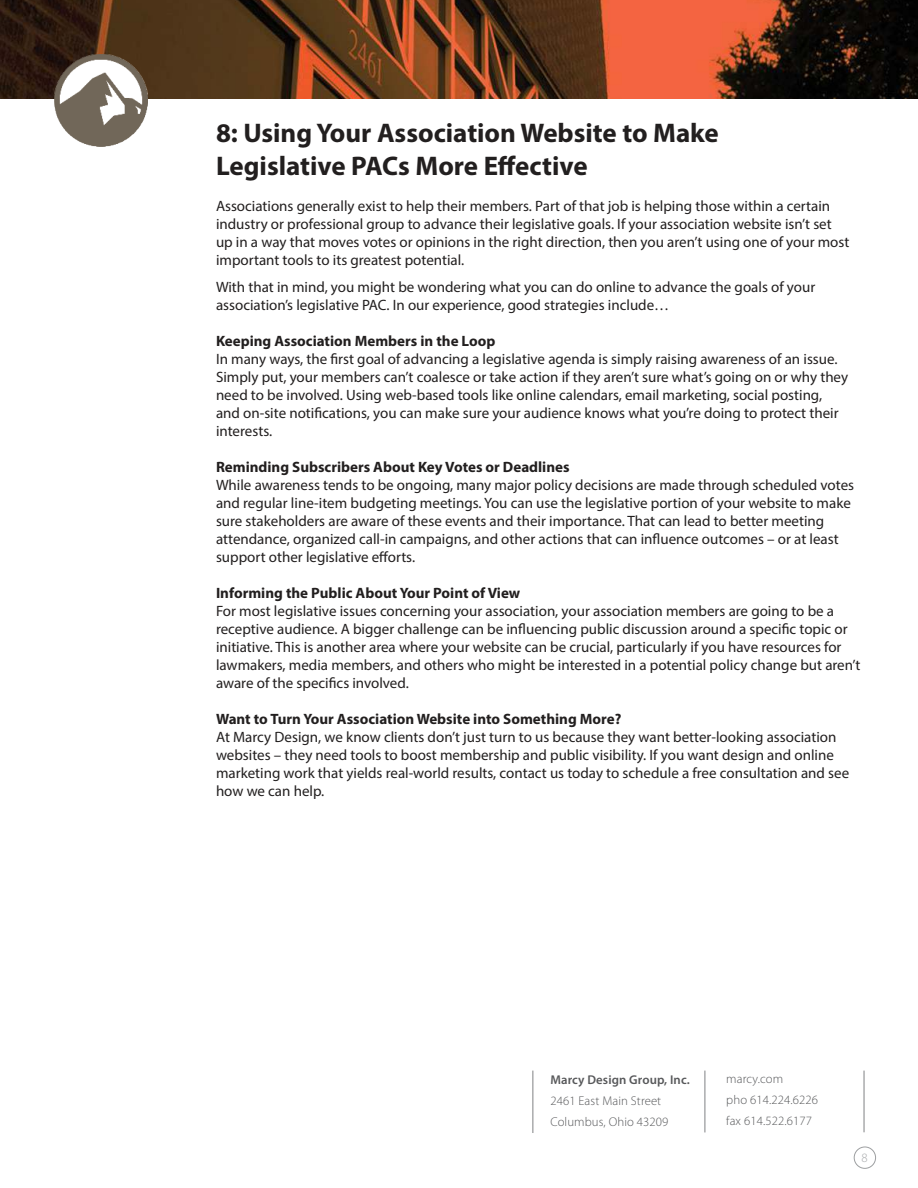
<style>
.page{position:relative;width:918px;height:1188px;background:#fff}
.page>*{position:absolute;margin:0;border:0;box-sizing:border-box;transform-origin:0 0}
.t1{font:700 27px/32.4px "Myriad Pro";color:#221f1f}
.t2{font:15px/18px "Myriad Pro";color:#221f1f}
.t3{font:700 15px "Myriad Pro";color:#221f1f}
.t4{font:300 12.75px/21px "Myriad Pro";letter-spacing:.01em;color:#57585a}
.t5{font:600 12.75px "Myriad Pro";letter-spacing:.01em;color:#57585a}
.t6{font:300 12.75px "Myriad Pro";color:#a7a9ab}
</style>
<div class="page">
<img style="left:0;top:0;width:918px;height:98px">
<div style="left:854px;top:1147px;width:22px;height:22px;border:1px solid #9d9fa1;border-radius:50%"></div>
<hr style="left:533px;top:1071px;width:1px;height:62px;background:#808284">
<hr style="left:864px;top:1071px;width:1px;height:61px;background:#808284">
<hr style="left:705px;top:1071px;width:1px;height:61px;background:#808284">
<img style="left:54px;top:54px;width:93px;height:93px">
<h1 class="t1" style="left:216px;top:119px;width:504px">8: Using Your Association Website to Make<br>Legislative PACs More Effective</h1>
<p class="t2" style="left:216px;top:198px;width:635px">Associations generally exist to help their members. Part of that job is helping those within a certain industry or professional group to advance their legislative goals. If your association website isn’t set up in a way that moves votes or opinions in the right direction, then you aren’t using one of your most important tools to its greatest potential.</p>
<p class="t2" style="left:216px;top:279px;width:601px">With that in mind, you might be wondering what you can do online to advance the goals of your association’s legislative PAC. In our experience, good strategies include…</p>
<p class="t3" style="left:216px;top:335px;width:281px">Keeping Association Members in the Loop</p>
<p class="t2" style="left:216px;top:351px;width:634px">In many ways, the first goal of advancing a legislative agenda is simply raising awareness of an issue.<br>Simply put, your members can’t coalesce or take action if they aren’t sure what’s going on or why they need to be involved. Using web-based tools like online calendars, email marketing, social posting, and on-site notifications, you can make sure your audience knows what you’re doing to protect their interests.</p>
<p class="t3" style="left:216px;top:461px;width:355px">Reminding Subscribers About Key Votes or Deadlines</p>
<p class="t2" style="left:216px;top:477px;width:640px">While awareness tends to be ongoing, many major policy decisions are made through scheduled votes and regular line-item budgeting meetings. You can use the legislative portion of your website to make sure stakeholders are aware of these events and their importance. That can lead to better meeting attendance, organized call-in campaigns, and other actions that can influence outcomes – or at least support other legislative efforts.</p>
<p class="t3" style="left:216px;top:587px;width:306px">Informing the Public About Your Point of View</p>
<p class="t2" style="left:216px;top:603px;width:646px">For most legislative issues concerning your association, your association members are going to be a receptive audience. A bigger challenge can be influencing public discussion around a specific topic or initiative. This is another area where your website can be crucial, particularly if you have resources for lawmakers, media members, and others who might be interested in a potential policy change but aren’t aware of the specifics involved.</p>
<p class="t3" style="left:216px;top:713px;width:407px">Want to Turn Your Association Website into Something More?</p>
<p class="t2" style="left:216px;top:729px;width:635px">At Marcy Design, we know clients don’t just turn to us because they want better-looking association websites – they need tools to boost membership and public visibility. If you want design and online marketing work that yields real-world results, contact us today to schedule a free consultation and see how we can help.</p>
<p class="t5" style="left:550px;top:1075px;width:141px">Marcy Design Group, Inc.</p>
<p class="t4" style="left:550px;top:1091px;width:120px">2461 East Main Street<br>Columbus, Ohio 43209</p>
<p class="t4" style="left:726px;top:1069px;width:93px">marcy.com<br>pho 614.224.6226 fax 614.522.6177</p>
<p class="t6" style="left:862px;top:1151px;width:8px">8</p>
</div>
